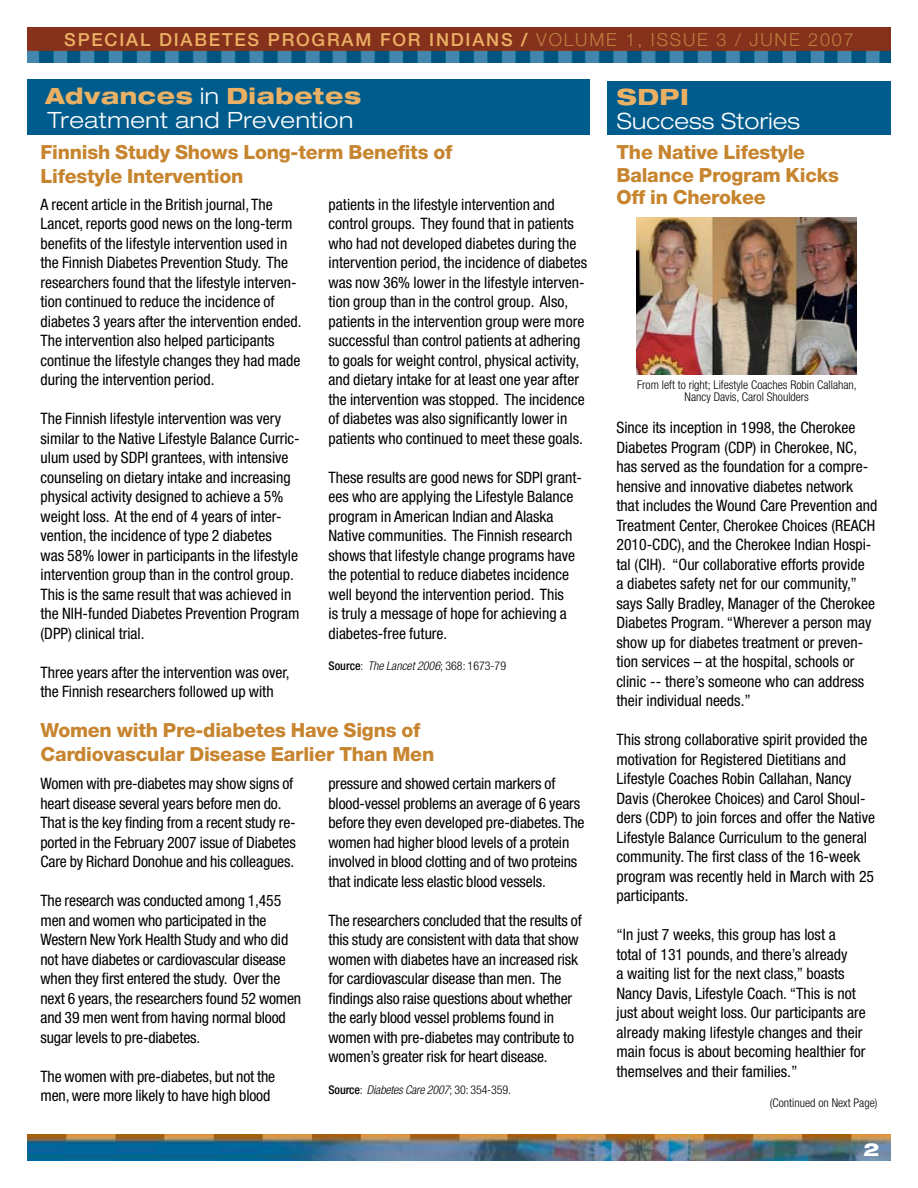
<style>
.page{position:relative;width:918px;height:1188px;background:#fff}
.page>*{position:absolute;margin:0;border:0;box-sizing:border-box;transform-origin:0 0}
.t1{font:300 expanded 22.5px/24px "Helvetica Neue";letter-spacing:.025em;color:#fff}
.t2{font:800 expanded 22.5px "Helvetica Neue";color:#eab064}
.t3{font:800 19.5px/24px "Helvetica Neue";letter-spacing:-.01em;color:#c7852f}
.t4{font:500 18px "Helvetica Neue";letter-spacing:.1em;color:#eab064}
.t5{font:800 expanded 18px "Helvetica Neue";color:#fff}
.t6{font:condensed 15.75px/19.5px "Helvetica Neue";color:#000}
.t7{font:300 condensed 12px/12px "Helvetica Neue";color:#000;text-align:center}
.t8{font:italic 300 condensed 12px "Helvetica Neue";letter-spacing:-.01em;color:#000}
.s1{font-weight:300;color:#bc7f40}
.s2{font-weight:800;color:#eab064}
.s3{font-weight:500}
.s4{font-style:italic}
.s5{font-weight:500;font-style:normal}
.s6{font-style:normal}
</style>
<div class="page">
<img style="left:27px;top:27px;width:864px;height:35px">
<img style="left:27px;top:1134px;width:864px;height:27px">
<div style="left:27px;top:79px;width:563px;height:56px;background:#005c8d"></div>
<div style="left:608px;top:81px;width:283px;height:54px;background:#005c8d"></div>
<img style="left:637px;top:217px;width:220px;height:157px">
<p class="t4" style="left:64px;top:29px;width:791px">SPECIAL DIABETES PROGRAM FOR INDIANS / <span class="s1">VOLUME 1, ISSUE 3 / JUNE 2007</span></p>
<h1 class="t1" style="left:46px;top:84px;width:317px"><span class="s2">Advances</span> in <span class="s2">Diabetes<br></span>Treatment and Prevention</h1>
<p class="t3" style="left:40px;top:140px;width:413px">Finnish Study Shows Long-term Benefits of<br>Lifestyle Intervention</p>
<p class="t6" style="left:40px;top:194px;width:263px">A recent article in the British journal, The Lancet, reports good news on the long-term benefits of the lifestyle intervention used in the Finnish Diabetes Prevention Study. The researchers found that the lifestyle interven&shy;tion continued to reduce the incidence of diabetes 3 years after the intervention ended.<br>The intervention also helped participants continue the lifestyle changes they had made during the intervention period.</p>
<p class="t6" style="left:40px;top:409px;width:261px">The Finnish lifestyle intervention was very similar to the Native Lifestyle Balance Curric&shy;ulum used by SDPI grantees, with intensive counseling on dietary intake and increasing physical activity designed to achieve a 5% weight loss. At the end of 4 years of inter&shy;vention, the incidence of type 2 diabetes<br>was 58% lower in participants in the lifestyle intervention group than in the control group.<br>This is the same result that was achieved in the NIH-funded Diabetes Prevention Program (DPP) clinical trial.</p>
<p class="t6" style="left:40px;top:662px;width:251px">Three years after the intervention was over, the Finnish researchers followed up with</p>
<p class="t6" style="left:328px;top:194px;width:260px">patients in the lifestyle intervention and control groups. They found that in patients who had not developed diabetes during the intervention period, the incidence of diabetes was now 36% lower in the lifestyle interven&shy;tion group than in the control group. Also, patients in the intervention group were more successful than control patients at adhering to goals for weight control, physical activity, and dietary intake for at least one year after the intervention was stopped. The incidence of diabetes was also significantly lower in patients who continued to meet these goals.</p>
<p class="t6" style="left:328px;top:467px;width:255px">These results are good news for SDPI grant&shy;ees who are applying the Lifestyle Balance program in American Indian and Alaska Native communities. The Finnish research shows that lifestyle change programs have the potential to reduce diabetes incidence well beyond the intervention period. This<br>is truly a message of hope for achieving a diabetes-free future.</p>
<p class="t7" style="left:328px;top:660px;width:179px"><span class="s3">Source</span>: <span class="s4">The Lancet 2006</span>; 368: 1673-79</p>
<p class="t3" style="left:40px;top:718px;width:395px">Women with Pre-diabetes Have Signs of<br>Cardiovascular Disease Earlier Than Men</p>
<p class="t6" style="left:40px;top:774px;width:257px">Women with pre-diabetes may show signs of heart disease several years before men do.<br>That is the key finding from a recent study re&shy;ported in the February 2007 issue of Diabetes Care by Richard Donohue and his colleagues.</p>
<p class="t6" style="left:40px;top:891px;width:262px">The research was conducted among 1,455 men and women who participated in the Western New York Health Study and who did not have diabetes or cardiovascular disease when they first entered the study. Over the next 6 years, the researchers found 52 women and 39 men went from having normal blood sugar levels to pre-diabetes.</p>
<p class="t6" style="left:40px;top:1066px;width:236px">The women with pre-diabetes, but not the men, were more likely to have high blood</p>
<p class="t6" style="left:328px;top:774px;width:258px">pressure and showed certain markers of blood-vessel problems an average of 6 years before they even developed pre-diabetes. The women had higher blood levels of a protein involved in blood clotting and of two proteins that indicate less elastic blood vessels.</p>
<p class="t6" style="left:328px;top:910px;width:255px">The researchers concluded that the results of this study are consistent with data that show women with diabetes have an increased risk for cardiovascular disease than men. The findings also raise questions about whether the early blood vessel problems found in women with pre-diabetes may contribute to women’s greater risk for heart disease.</p>
<p class="t8" style="left:328px;top:1083px;width:184px"><span class="s5">Source</span><span class="s6">:</span> Diabetes Care 2007<span class="s6">; 30: 354-359.</span></p>
<h1 class="t2" style="left:617px;top:83px;width:74px">SDPI</h1>
<h1 class="t1" style="left:617px;top:109px;width:185px">Success Stories</h1>
<p class="t3" style="left:616px;top:141px;width:224px;line-height:22.5px">The Native Lifestyle<br>Balance Program Kicks<br>Off in Cherokee</p>
<p class="t7" style="left:637px;top:379px;width:221px">From left to right; Lifestyle Coaches Robin Callahan,<br>Nancy Davis, Carol Shoulders</p>
<p class="t6" style="left:616px;top:418px;width:263px">Since its inception in 1998, the Cherokee Diabetes Program (CDP) in Cherokee, NC, has served as the foundation for a compre&shy;hensive and innovative diabetes network that includes the Wound Care Prevention and Treatment Center, Cherokee Choices (REACH 2010-CDC), and the Cherokee Indian Hospi&shy;tal (CIH). “Our collaborative efforts provide<br>a diabetes safety net for our community,” says Sally Bradley, Manager of the Cherokee Diabetes Program. “Wherever a person may show up for diabetes treatment or preven&shy;tion services – at the hospital, schools or clinic -- there’s someone who can address their individual needs.”</p>
<p class="t6" style="left:616px;top:730px;width:260px">This strong collaborative spirit provided the motivation for Registered Dietitians and Lifestyle Coaches Robin Callahan, Nancy Davis (Cherokee Choices) and Carol Shoul&shy;ders (CDP) to join forces and offer the Native Lifestyle Balance Curriculum to the general community. The first class of the 16-week program was recently held in March with 25 participants.</p>
<p class="t6" style="left:616px;top:925px;width:251px">“In just 7 weeks, this group has lost a<br>total of 131 pounds, and there’s already<br>a waiting list for the next class,” boasts Nancy Davis, Lifestyle Coach. “This is not just about weight loss. Our participants are already making lifestyle changes and their main focus is about becoming healthier for themselves and their families.”</p>
<p class="t7" style="left:770px;top:1097px;width:109px">(Continued on Next Page)</p>
<p class="t5" style="left:864px;top:1138px;width:17px">2</p>
</div>
